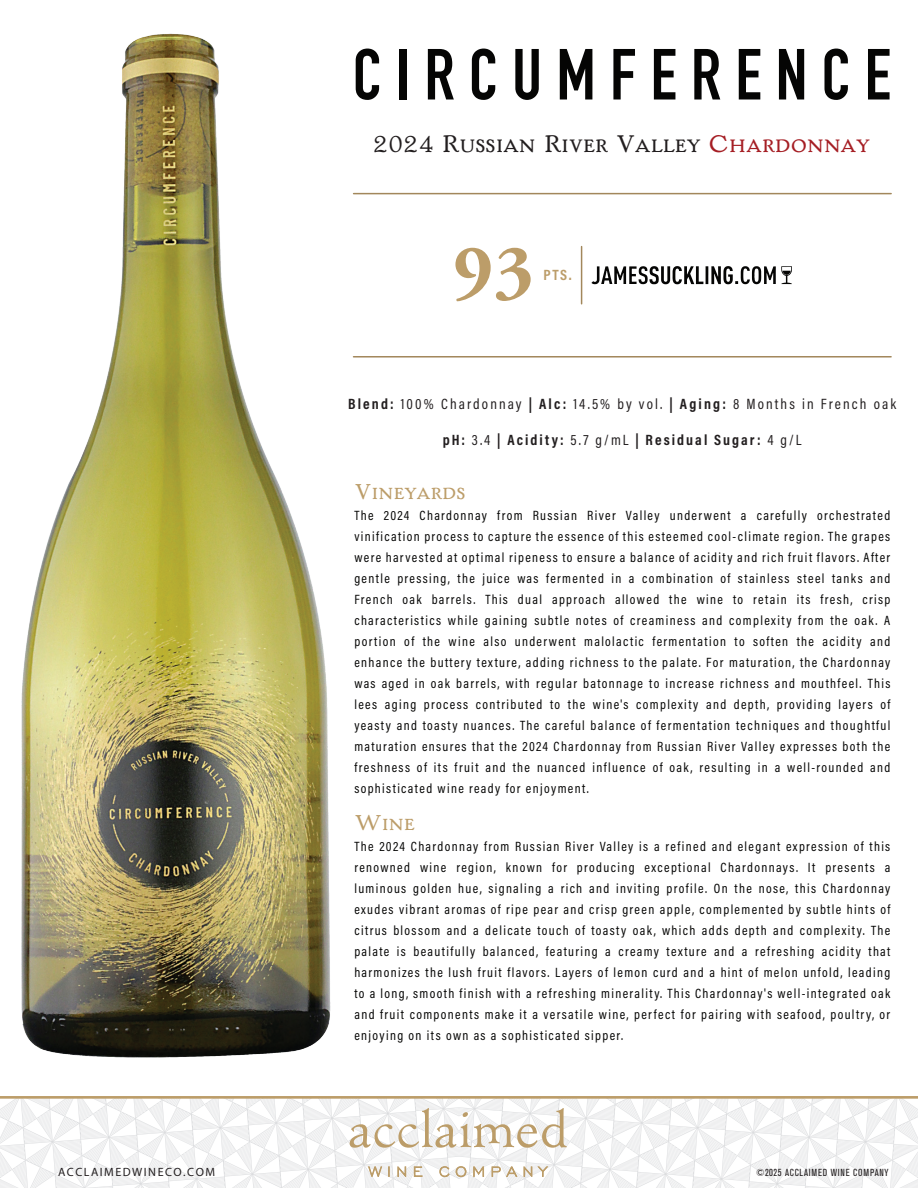
<style>
.page{position:relative;width:918px;height:1188px;background:#fff}
.page>*{position:absolute;margin:0;border:0;box-sizing:border-box;transform-origin:0 0}
.t1{font:700 76.5px "Adobe Garamond";color:#bc9d69}
.t2{font:28.5px "AT Handle Oldstyle";color:#221e1f}
.t3{font:25.5px "AT Handle Oldstyle";color:#bc9d69}
.t4{font:15px "Acumin Pro Cond";letter-spacing:.14em;color:#221e1f}
.t5{font:700 15px "Acumin Pro Cond";letter-spacing:.135em;color:#221e1f}
.t6{font:700 15px "Acumin Pro Cond";color:#bc9d69}
.t7{font:13.5px/21px "Acumin Pro Cond";letter-spacing:.1em;color:#050504;text-align:justify}
.t8{font:12px "AT Sackers Heavy Gothic";letter-spacing:.125em;color:#231f20}
.t9{font:condensed 10.2px "Akzidenz Grotesk BE";letter-spacing:.07em;color:#231f20}
.s1{color:#a51e24}
.s2{font-weight:700}
.s3{font-weight:400}
</style>
<div class="page">
<hr style="left:0;top:1096px;width:918px;height:3px;background:#bc9d69">
<svg style="left:0;top:1098px;width:918px;height:90px"></svg>
<img style="left:21px;top:33px;width:310px;height:1025px">
<hr style="left:581px;top:247px;width:1px;height:57px;background:#a2875b">
<svg style="left:591px;top:266px;width:201px;height:18px"></svg>
<hr style="left:354px;top:356px;width:537px;height:2px;background:#a2875b">
<hr style="left:354px;top:193px;width:537px;height:1px;background:#a2875b">
<svg style="left:356px;top:49px;width:23px;height:51px"></svg>
<div style="left:399px;top:49px;width:8px;height:51px;background:#050504"></div>
<svg style="left:428px;top:49px;width:26px;height:51px"></svg>
<svg style="left:472px;top:49px;width:23px;height:51px"></svg>
<svg style="left:515px;top:49px;width:24px;height:51px"></svg>
<svg style="left:560px;top:49px;width:32px;height:51px"></svg>
<svg style="left:613px;top:49px;width:22px;height:51px"></svg>
<svg style="left:654px;top:49px;width:21px;height:51px"></svg>
<svg style="left:694px;top:49px;width:26px;height:51px"></svg>
<svg style="left:739px;top:49px;width:21px;height:51px"></svg>
<svg style="left:779px;top:49px;width:25px;height:51px"></svg>
<svg style="left:824px;top:49px;width:24px;height:51px"></svg>
<svg style="left:868px;top:49px;width:22px;height:51px"></svg>
<h2 class="t2" style="left:373px;top:126px;width:499px">2024 Russian River Valley <span class="s1">Chardonnay</span></h2>
<h1 class="t1" style="left:453px;top:231px;width:82px">93</h1>
<p class="t6" style="left:544px;top:264px;width:30px">PTS.</p>
<p class="t4" style="left:348px;top:394px;width:549px"><span class="s2">Blend:</span> 100% Chardonnay <span class="s2">| Alc:</span> 14.5% by vol. <span class="s2">| Aging:</span> 8 Months in French oak</p>
<p class="t5" style="left:443px;top:430px;width:360px">pH: <span class="s3">3.4</span> | Acidity: <span class="s3">5.7 g/mL</span> | Residual Sugar: <span class="s3">4 g/L</span></p>
<h3 class="t3" style="left:354px;top:476px;width:113px">Vineyards</h3>
<p class="t7" style="left:354px;top:505px;width:538px">The 2024 Chardonnay from Russian River Valley underwent a carefully orchestrated vinification process to capture the essence of this esteemed cool-climate region. The grapes were harvested at optimal ripeness to ensure a balance of acidity and rich fruit flavors. After gentle pressing, the juice was fermented in a combination of stainless steel tanks and French oak barrels. This dual approach allowed the wine to retain its fresh, crisp characteristics while gaining subtle notes of creaminess and complexity from the oak. A portion of the wine also underwent malolactic fermentation to soften the acidity and enhance the buttery texture, adding richness to the palate. For maturation, the Chardonnay was aged in oak barrels, with regular batonnage to increase richness and mouthfeel. This lees aging process contributed to the wine's complexity and depth, providing layers of yeasty and toasty nuances. The careful balance of fermentation techniques and thoughtful maturation ensures that the 2024 Chardonnay from Russian River Valley expresses both the freshness of its fruit and the nuanced influence of oak, resulting in a well-rounded and sophisticated wine ready for enjoyment.</p>
<h3 class="t3" style="left:354px;top:807px;width:62px">Wine</h3>
<p class="t7" style="left:354px;top:836px;width:538px">The 2024 Chardonnay from Russian River Valley is a refined and elegant expression of this renowned wine region, known for producing exceptional Chardonnays. It presents a luminous golden hue, signaling a rich and inviting profile. On the nose, this Chardonnay exudes vibrant aromas of ripe pear and crisp green apple, complemented by subtle hints of citrus blossom and a delicate touch of toasty oak, which adds depth and complexity. The palate is beautifully balanced, featuring a creamy texture and a refreshing acidity that harmonizes the lush fruit flavors. Layers of lemon curd and a hint of melon unfold, leading to a long, smooth finish with a refreshing minerality. This Chardonnay's well-integrated oak and fruit components make it a versatile wine, perfect for pairing with seafood, poultry, or enjoying on its own as a sophisticated sipper.</p>
<p class="t8" style="left:58px;top:1165px;width:159px">ACCLAIMEDWINECO.COM</p>
<p class="t9" style="left:756px;top:1166px;width:134px">©2025 ACCLAIMED WINE COMPANY</p>
</div>
